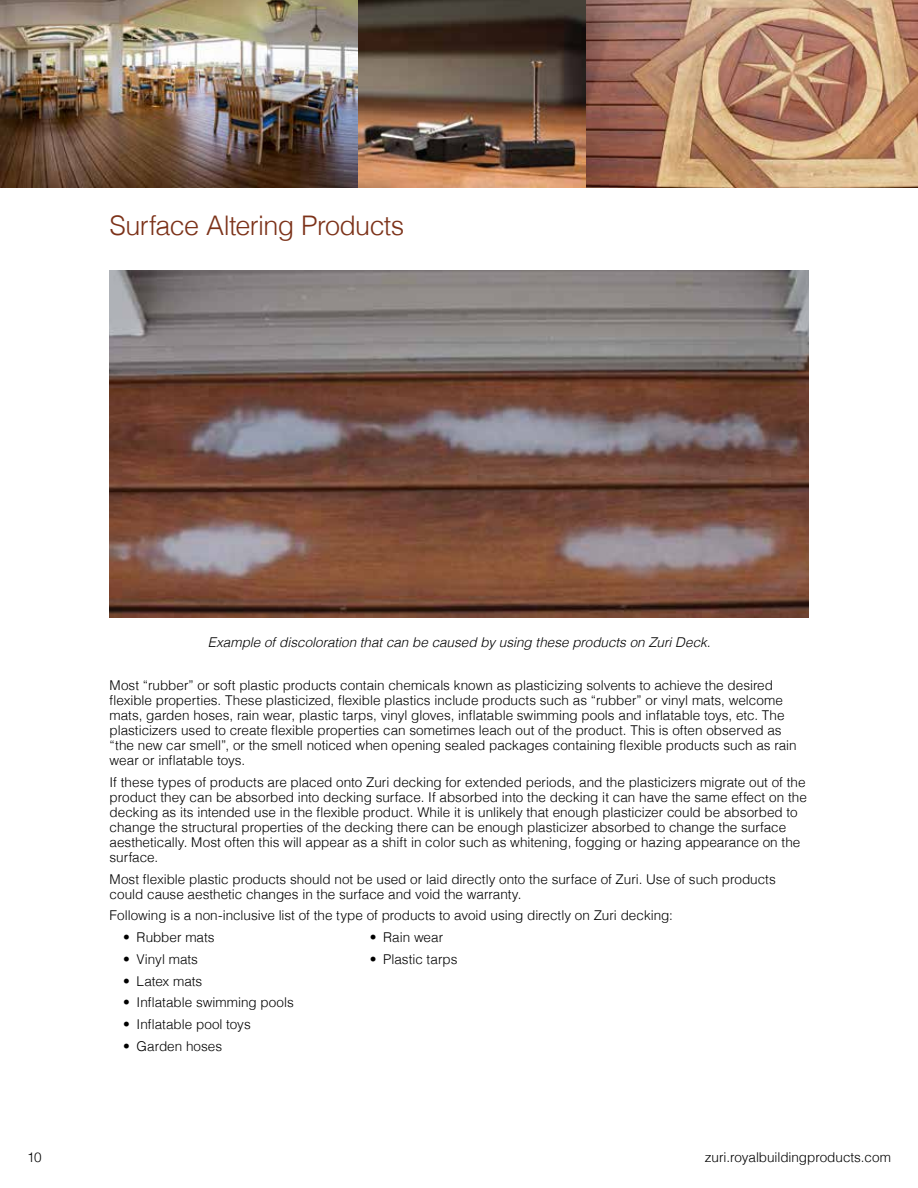
<style>
.page{position:relative;width:918px;height:1188px;background:#fff}
.page>*{position:absolute;margin:0;border:0;box-sizing:border-box;transform-origin:0 0}
.t1{font:300 27px "Helvetica";letter-spacing:-.025em;color:#7c3219}
.t2{font:300 13.5px/15px "Helvetica";color:#000}
.t3{font:italic 300 13.5px "Helvetica";color:#000}
</style>
<div class="page">
<img style="left:0;top:0;width:583px;height:187px">
<img style="left:583px;top:0;width:335px;height:187px">
<img style="left:110px;top:270px;width:699px;height:348px">
<h1 class="t1" style="left:110px;top:203px;width:296px">Surface Altering Products</h1>
<p class="t3" style="left:208px;top:631px;width:504px">Example of discoloration that can be caused by using these products on Zuri Deck.</p>
<p class="t2" style="left:110px;top:677px;width:689px">Most “rubber” or soft plastic products contain chemicals known as plasticizing solvents to achieve the desired flexible properties. These plasticized, flexible plastics include products such as “rubber” or vinyl mats, welcome mats, garden hoses, rain wear, plastic tarps, vinyl gloves, inflatable swimming pools and inflatable toys, etc. The plasticizers used to create flexible properties can sometimes leach out of the product. This is often observed as “the new car smell”, or the smell noticed when opening sealed packages containing flexible products such as rain wear or inflatable toys.</p>
<p class="t2" style="left:110px;top:774px;width:699px">If these types of products are placed onto Zuri decking for extended periods, and the plasticizers migrate out of the product they can be absorbed into decking surface. If absorbed into the decking it can have the same effect on the decking as its intended use in the flexible product. While it is unlikely that enough plasticizer could be absorbed to change the structural properties of the decking there can be enough plasticizer absorbed to change the surface aesthetically. Most often this will appear as a shift in color such as whitening, fogging or hazing appearance on the surface.</p>
<p class="t2" style="left:110px;top:870px;width:668px">Most flexible plastic products should not be used or laid directly onto the surface of Zuri. Use of such products could cause aesthetic changes in the surface and void the warranty.</p>
<p class="t2" style="left:110px;top:907px;width:565px">Following is a non-inclusive list of the type of products to avoid using directly on Zuri decking:</p>
<p class="t2" style="left:123px;top:929px;width:93px">• Rubber mats</p>
<p class="t2" style="left:123px;top:951px;width:76px">• Vinyl mats</p>
<p class="t2" style="left:123px;top:972px;width:81px">• Latex mats</p>
<p class="t2" style="left:123px;top:994px;width:172px">• Inflatable swimming pools</p>
<p class="t2" style="left:123px;top:1016px;width:129px">• Inflatable pool toys</p>
<p class="t2" style="left:123px;top:1038px;width:101px">• Garden hoses</p>
<p class="t2" style="left:370px;top:929px;width:75px">• Rain wear</p>
<p class="t2" style="left:370px;top:951px;width:89px">• Plastic tarps</p>
<p class="t2" style="left:27px;top:1148px;width:16px">10</p>
<p class="t2" style="left:705px;top:1148px;width:188px">zuri.royalbuildingproducts.com</p>
</div>
